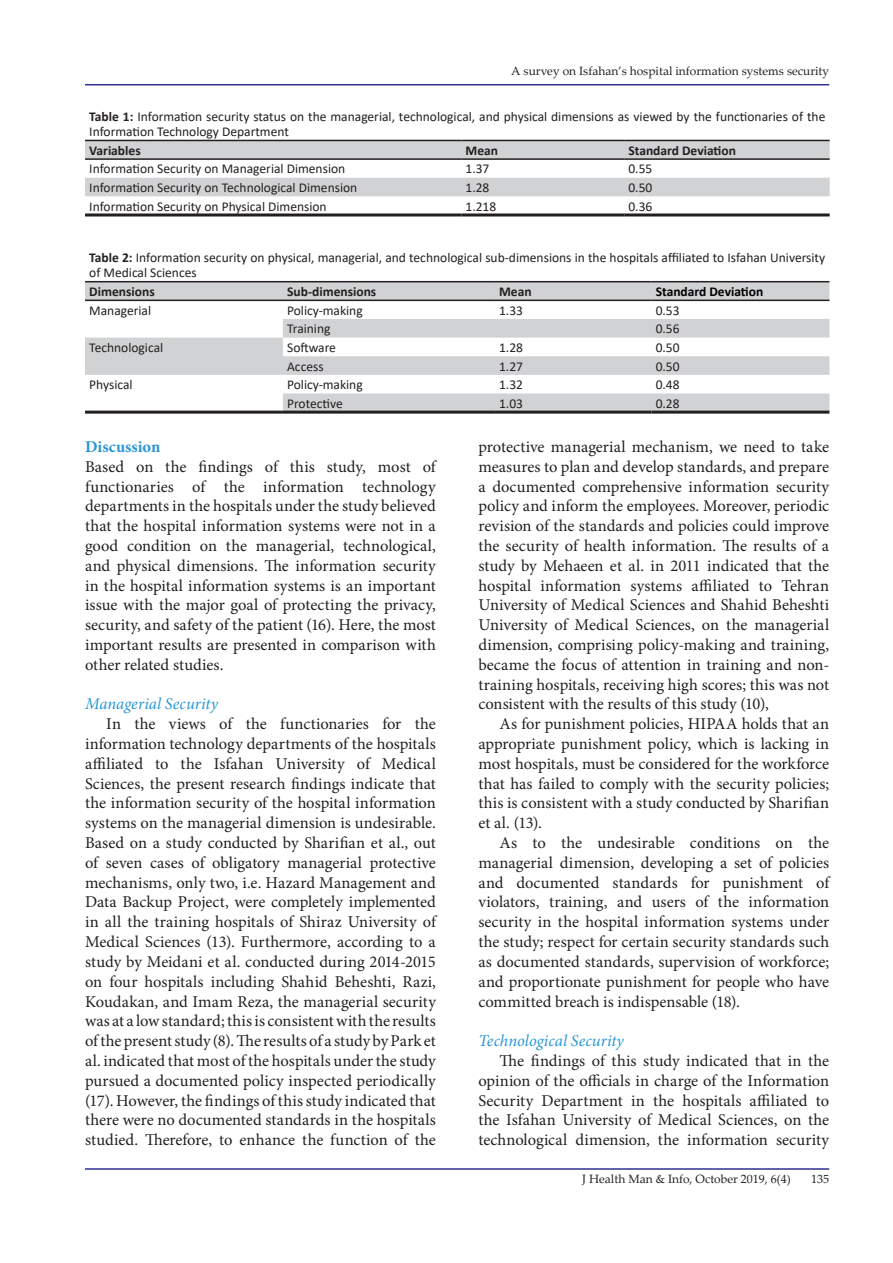
<style>
.page{position:relative;width:893px;height:1263px;background:#fff}
.page>*{position:absolute;margin:0;border:0;box-sizing:border-box;transform-origin:0 0}
.t1{font:16.5px/19.8px "Minion Pro";color:#231f20;text-align:justify}
.t2{font:italic 16.5px "Minion Pro";letter-spacing:.005em;color:#2895d3}
.t3{font:700 16.5px "Minion Pro";letter-spacing:.005em;color:#2895d3}
.t4{font:13.5px/15.5px "Calibri";color:#231f20}
.t5{font:700 13.5px "Calibri";color:#231f20}
.t6{font:700 13.5px "Calibri";color:#000001}
.t7{font:12px "Palatino Linotype";color:#231f20}
.s1{font-weight:700}
</style>
<div class="page">
<hr style="left:85px;top:1168px;width:744px;height:2px;background:#2e3092">
<hr style="left:85px;top:84px;width:744px;height:1px;background:#2e3092">
<svg style="left:85px;top:141px;width:745px;height:55px"></svg>
<hr style="left:624px;top:140px;width:206px;height:1px;background:#231f20">
<hr style="left:461px;top:140px;width:163px;height:1px;background:#231f20">
<hr style="left:85px;top:140px;width:376px;height:1px;background:#231f20">
<hr style="left:624px;top:158px;width:206px;height:2px;background:#231f20">
<hr style="left:461px;top:158px;width:163px;height:2px;background:#231f20">
<hr style="left:85px;top:158px;width:376px;height:2px;background:#231f20">
<hr style="left:624px;top:213px;width:206px;height:3px;background:#231f20">
<hr style="left:461px;top:213px;width:163px;height:3px;background:#231f20">
<hr style="left:85px;top:213px;width:376px;height:3px;background:#231f20">
<svg style="left:85px;top:282px;width:744px;height:129px;fill:#d1d2d4"></svg>
<hr style="left:651px;top:281px;width:178px;height:1px;background:#231f20">
<hr style="left:495px;top:281px;width:156px;height:1px;background:#231f20">
<hr style="left:283px;top:281px;width:212px;height:1px;background:#231f20">
<hr style="left:85px;top:281px;width:198px;height:1px;background:#231f20">
<hr style="left:651px;top:300px;width:178px;height:1px;background:#231f20">
<hr style="left:495px;top:300px;width:156px;height:1px;background:#231f20">
<hr style="left:283px;top:300px;width:212px;height:1px;background:#231f20">
<hr style="left:85px;top:300px;width:198px;height:1px;background:#231f20">
<hr style="left:85px;top:411px;width:198px;height:3px;background:#231f20">
<hr style="left:651px;top:411px;width:178px;height:3px;background:#231f20">
<hr style="left:495px;top:411px;width:156px;height:3px;background:#231f20">
<hr style="left:283px;top:411px;width:212px;height:3px;background:#231f20">
<p class="t7" style="left:511px;top:63px;width:319px">A survey on Isfahan’s hospital information systems security</p>
<p class="t4" style="left:89px;top:108px;width:738px"><span class="s1">Table 1:</span> Information security status on the managerial, technological, and physical dimensions as viewed by the functionaries of the<br>Information Technology Department</p>
<p class="t5" style="left:89px;top:141px;width:53px">Variables</p>
<p class="t5" style="left:466px;top:141px;width:34px">Mean</p>
<p class="t5" style="left:628px;top:141px;width:109px">Standard Deviation</p>
<p class="t4" style="left:89px;top:161px;width:257px">Information Security on Managerial Dimension</p>
<p class="t4" style="left:466px;top:161px;width:25px">1.37</p>
<p class="t4" style="left:628px;top:161px;width:25px">0.55</p>
<p class="t4" style="left:89px;top:180px;width:270px">Information Security on Technological Dimension</p>
<p class="t4" style="left:466px;top:180px;width:25px">1.28</p>
<p class="t4" style="left:628px;top:180px;width:25px">0.50</p>
<p class="t4" style="left:89px;top:198px;width:239px">Information Security on Physical Dimension</p>
<p class="t4" style="left:466px;top:198px;width:32px">1.218</p>
<p class="t4" style="left:628px;top:198px;width:25px">0.36</p>
<p class="t4" style="left:89px;top:249px;width:737px"><span class="s1">Table 2:</span> Information security on physical, managerial, and technological sub-dimensions in the hospitals affiliated to Isfahan University of Medical Sciences</p>
<p class="t5" style="left:89px;top:282px;width:67px">Dimensions</p>
<p class="t5" style="left:287px;top:282px;width:91px">Sub-dimensions</p>
<p class="t5" style="left:499px;top:282px;width:34px">Mean</p>
<p class="t6" style="left:656px;top:282px;width:109px">Standard Deviation</p>
<p class="t4" style="left:89px;top:302px;width:63px">Managerial</p>
<p class="t4" style="left:287px;top:302px;width:77px">Policy-making</p>
<p class="t4" style="left:499px;top:302px;width:25px">1.33</p>
<p class="t4" style="left:656px;top:302px;width:25px">0.53</p>
<p class="t4" style="left:287px;top:321px;width:45px">Training</p>
<p class="t4" style="left:656px;top:321px;width:25px">0.56</p>
<p class="t4" style="left:89px;top:339px;width:75px">Technological</p>
<p class="t4" style="left:287px;top:339px;width:50px">Software</p>
<p class="t4" style="left:499px;top:339px;width:25px">1.28</p>
<p class="t4" style="left:656px;top:339px;width:25px">0.50</p>
<p class="t4" style="left:287px;top:358px;width:38px">Access</p>
<p class="t4" style="left:499px;top:358px;width:25px">1.27</p>
<p class="t4" style="left:656px;top:358px;width:25px">0.50</p>
<p class="t4" style="left:89px;top:377px;width:45px">Physical</p>
<p class="t4" style="left:287px;top:377px;width:77px">Policy-making</p>
<p class="t4" style="left:499px;top:377px;width:25px">1.32</p>
<p class="t4" style="left:656px;top:377px;width:25px">0.48</p>
<p class="t4" style="left:287px;top:395px;width:57px">Protective</p>
<p class="t4" style="left:499px;top:395px;width:25px">1.03</p>
<p class="t4" style="left:656px;top:395px;width:25px">0.28</p>
<p class="t3" style="left:85px;top:435px;width:77px">Discussion</p>
<p class="t1" style="left:85px;top:457px;width:352px">Based on the findings of this study, most of functionaries of the information technology departments in the hospitals under the study believed that the hospital information systems were not in a good condition on the managerial, technological, and physical dimensions. The information security in the hospital information systems is an important issue with the major goal of protecting the privacy, security, and safety of the patient (16). Here, the most important results are presented in comparison with other related studies.</p>
<p class="t2" style="left:85px;top:693px;width:134px">Managerial Security</p>
<p class="t1" style="left:85px;top:714px;width:352px;text-indent:21px">In the views of the functionaries for the information technology departments of the hospitals affiliated to the Isfahan University of Medical Sciences, the present research findings indicate that the information security of the hospital information systems on the managerial dimension is undesirable.<br>Based on a study conducted by Sharifian et al., out of seven cases of obligatory managerial protective mechanisms, only two, i.e. Hazard Management and Data Backup Project, were completely implemented in all the training hospitals of Shiraz University of Medical Sciences (13). Furthermore, according to a study by Meidani et al. conducted during 2014-2015 on four hospitals including Shahid Beheshti, Razi, Koudakan, and Imam Reza, the managerial security was at a low standard; this is consistent with the results of the present study (8). The results of a study by Park et al. indicated that most of the hospitals under the study pursued a documented policy inspected periodically (17). However, the findings of this study indicated that there were no documented standards in the hospitals studied. Therefore, to enhance the function of the</p>
<p class="t1" style="left:478px;top:437px;width:352px">protective managerial mechanism, we need to take measures to plan and develop standards, and prepare a documented comprehensive information security policy and inform the employees. Moreover, periodic revision of the standards and policies could improve the security of health information. The results of a study by Mehaeen et al. in 2011 indicated that the hospital information systems affiliated to Tehran University of Medical Sciences and Shahid Beheshti University of Medical Sciences, on the managerial dimension, comprising policy-making and training, became the focus of attention in training and non&shy;training hospitals, receiving high scores; this was not consistent with the results of this study (10),</p>
<p class="t1" style="left:478px;top:714px;width:352px;text-indent:21px">As for punishment policies, HIPAA holds that an appropriate punishment policy, which is lacking in most hospitals, must be considered for the workforce that has failed to comply with the security policies; this is consistent with a study conducted by Sharifian et al. (13).</p>
<p class="t1" style="left:478px;top:833px;width:352px;text-indent:21px">As to the undesirable conditions on the managerial dimension, developing a set of policies and documented standards for punishment of violators, training, and users of the information security in the hospital information systems under the study; respect for certain security standards such as documented standards, supervision of workforce; and proportionate punishment for people who have committed breach is indispensable (18).</p>
<p class="t2" style="left:478px;top:1029px;width:147px">Technological Security</p>
<p class="t1" style="left:478px;top:1051px;width:352px;text-indent:21px">The findings of this study indicated that in the opinion of the officials in charge of the Information Security Department in the hospitals affiliated to the Isfahan University of Medical Sciences, on the technological dimension, the information security</p>
<p class="t7" style="left:582px;top:1170px;width:210px">J Health Man &amp; Info, October 2019, 6(4)</p>
<p class="t7" style="left:811px;top:1170px;width:19px">135</p>
</div>
